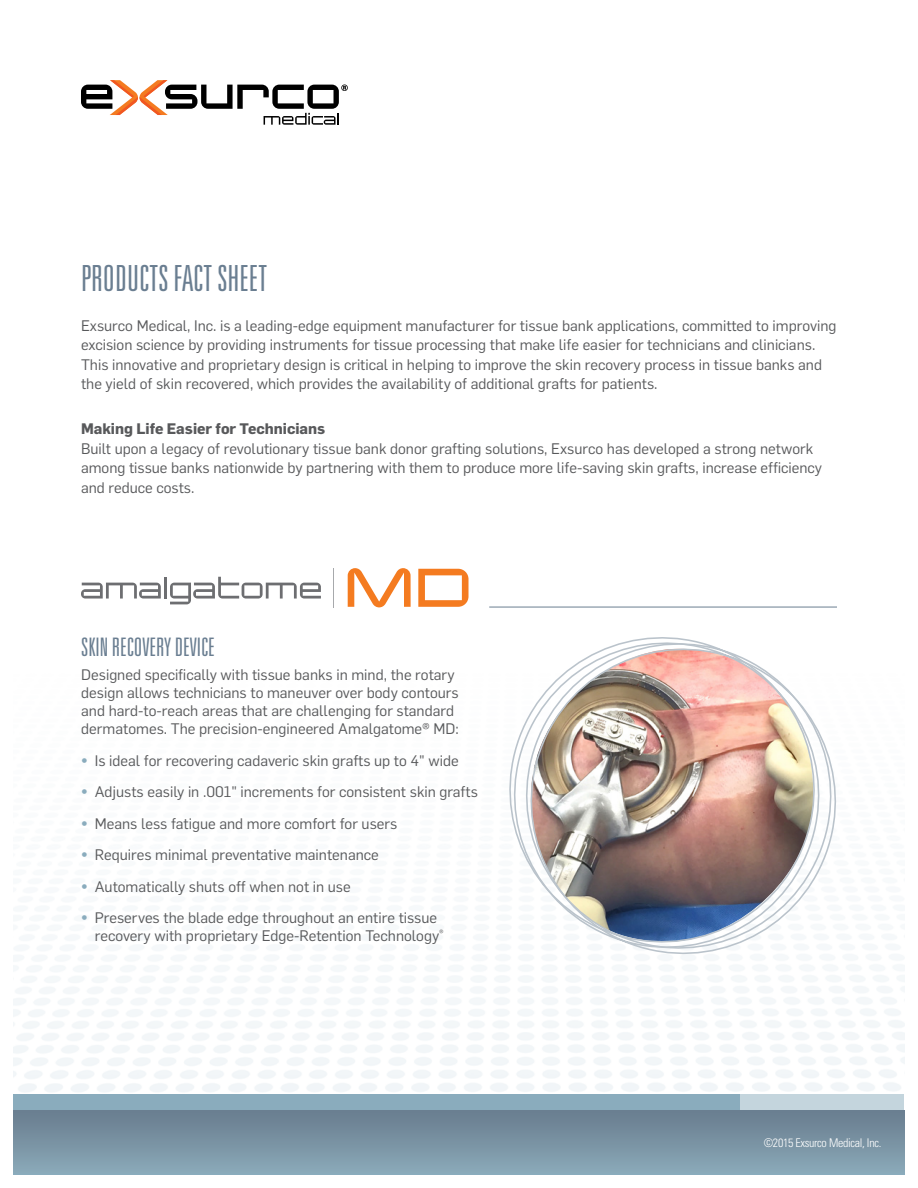
<style>
.page{position:relative;width:918px;height:1188px;background:#fff}
.page>*{position:absolute;margin:0;border:0;box-sizing:border-box;transform-origin:0 0}
.t1{font:300 ultra-condensed 36px "Univers";color:#6a7e91}
.t2{font:300 ultra-condensed 25.5px "Univers";color:#6a7e91}
.t3{font:15px/19.5px "Flama";color:#58595b}
.t4{font:700 15px "Flama";color:#58595b}
.t5{font:300 condensed 12px "Univers";letter-spacing:-.025em;color:#fff}
.s1{font-weight:700;color:#8aacbd}
</style>
<div class="page">
<div style="left:14px;top:1110px;width:890px;height:64px;background:linear-gradient(to bottom,#687c8e,#8aa9b8)"></div>
<div style="left:14px;top:1095px;width:890px;height:15px;background:#8aacbd"></div>
<div style="left:740px;top:1095px;width:164px;height:15px;background:#c4d5dd"></div>
<svg style="left:81px;top:80px;width:267px;height:45px"></svg>
<hr style="left:489px;top:607px;width:348px;height:1px;background:#6a7e91">
<svg style="left:81px;top:583px;width:80px;height:16px"></svg>
<hr style="left:164px;top:577px;width:3px;height:22px;background:#6d6e71">
<svg style="left:170px;top:577px;width:151px;height:27px"></svg>
<svg style="left:348px;top:568px;width:63px;height:39px"></svg>
<svg style="left:418px;top:569px;width:51px;height:38px"></svg>
<hr style="left:333px;top:568px;width:1px;height:39px;background:#a7a9ac">
<img style="left:495px;top:637px;width:347px;height:330px">
<h1 class="t1" style="left:81px;top:260px;width:188px">PRODUCTS FACT SHEET</h1>
<p class="t3" style="left:81px;top:315px;width:757px">Exsurco Medical, Inc. is a leading-edge equipment manufacturer for tissue bank applications, committed to improving excision science by providing instruments for tissue processing that make life easier for technicians and clinicians.<br>This innovative and proprietary design is critical in helping to improve the skin recovery process in tissue banks and the yield of skin recovered, which provides the availability of additional grafts for patients.</p>
<p class="t4" style="left:81px;top:418px;width:246px">Making Life Easier for Technicians</p>
<p class="t3" style="left:81px;top:438px;width:743px">Built upon a legacy of revolutionary tissue bank donor grafting solutions, Exsurco has developed a strong network among tissue banks nationwide by partnering with them to produce more life-saving skin grafts, increase efficiency and reduce costs.</p>
<h2 class="t2" style="left:81px;top:633px;width:135px">SKIN RECOVERY DEVICE</h2>
<p class="t3" style="left:81px;top:665px;width:379px;line-height:18px">Designed specifically with tissue banks in mind, the rotary design allows technicians to maneuver over body contours and hard-to-reach areas that are challenging for standard dermatomes. The precision-engineered Amalgatome® MD:</p>
<p class="t3" style="left:81px;top:750px;width:379px"><span class="s1">•</span> Is ideal for recovering cadaveric skin grafts up to 4" wide</p>
<p class="t3" style="left:81px;top:781px;width:398px"><span class="s1">•</span> Adjusts easily in .001" increments for consistent skin grafts</p>
<p class="t3" style="left:81px;top:813px;width:318px"><span class="s1">•</span> Means less fatigue and more comfort for users</p>
<p class="t3" style="left:81px;top:844px;width:299px"><span class="s1">•</span> Requires minimal preventative maintenance</p>
<p class="t3" style="left:81px;top:876px;width:271px"><span class="s1">•</span> Automatically shuts off when not in use</p>
<p class="t3" style="left:95px;top:908px;width:350px;line-height:18px;text-indent:-14px"><span class="s1">•</span> Preserves the blade edge throughout an entire tissue recovery with proprietary Edge-Retention Technology<sup>®</sup></p>
<p class="t5" style="left:764px;top:1136px;width:119px">©2015 Exsurco Medical, Inc.</p>
</div>
